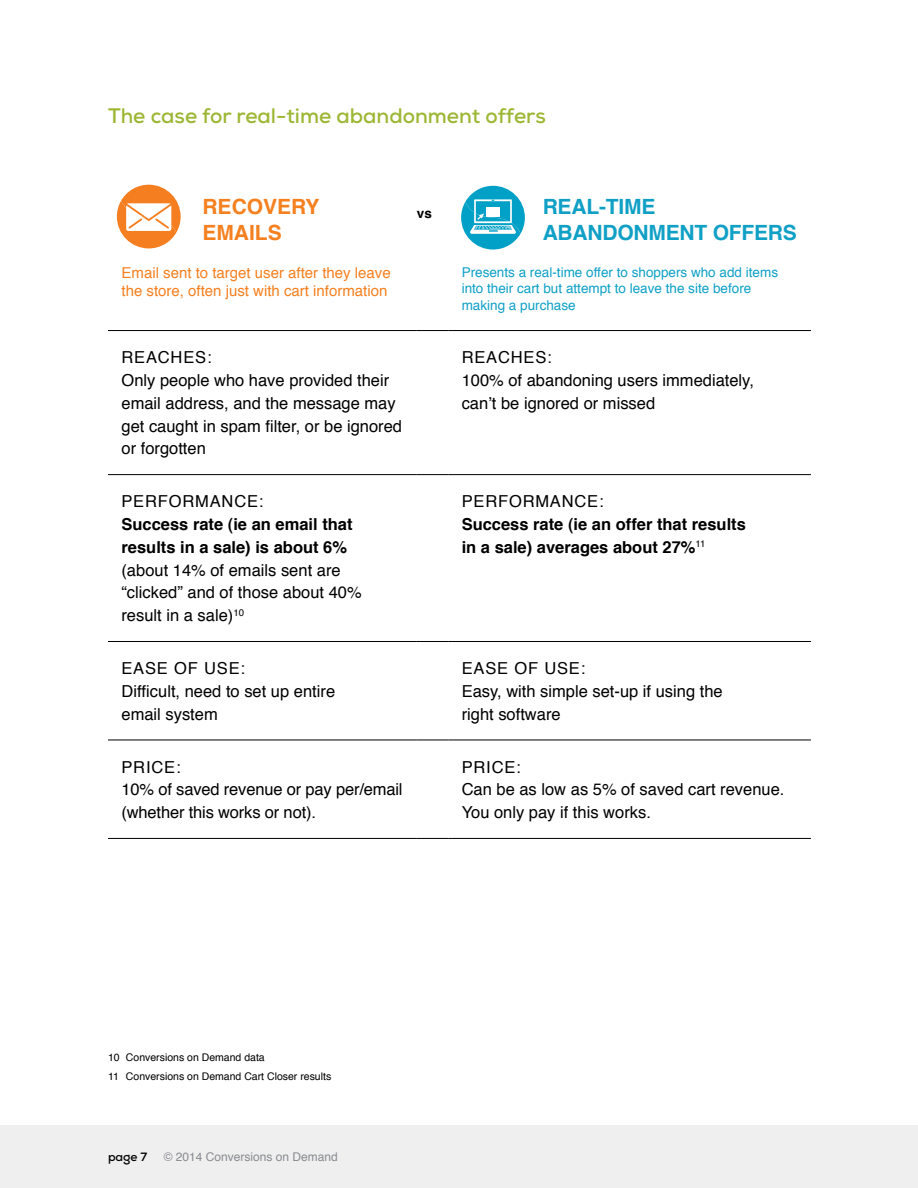
<style>
.page{position:relative;width:918px;height:1188px;background:#fff}
.page>*{position:absolute;margin:0;border:0;box-sizing:border-box;transform-origin:0 0}
.t1{font:700 21px "Nexa";color:#9cb734}
.t2{font:700 21px/25.2px "Helvetica";letter-spacing:-.01em;color:#10a0c6}
.t3{font:700 21px/25.2px "Helvetica";color:#f58020}
.t4{font:16.5px/22.8px "Helvetica";color:#000}
.t5{font:700 16.5px/22.8px "Helvetica";color:#000}
.t6{font:15px/18px "Helvetica";color:#f58020}
.t7{font:13.5px/16.8px "Helvetica";color:#10a0c6}
.t8{font:700 13.5px "Helvetica";color:#000}
.t9{font:12px "Helvetica";color:#939598}
.t10{font:700 12px "Nexa";color:#000}
.t11{font:10.5px/19.4px "Helvetica";color:#000}
</style>
<div class="page">
<div style="left:0;top:1125px;width:918px;height:63px;background:#efeff0"></div>
<hr style="left:108px;top:330px;width:309px;height:1px;background:#000">
<hr style="left:417px;top:330px;width:31px;height:1px;background:#000">
<hr style="left:448px;top:330px;width:363px;height:1px;background:#000">
<hr style="left:108px;top:474px;width:309px;height:1px;background:#000">
<hr style="left:417px;top:474px;width:31px;height:1px;background:#000">
<hr style="left:448px;top:474px;width:363px;height:1px;background:#000">
<hr style="left:108px;top:641px;width:309px;height:1px;background:#000">
<hr style="left:417px;top:641px;width:31px;height:1px;background:#000">
<hr style="left:448px;top:641px;width:363px;height:1px;background:#000">
<hr style="left:108px;top:740px;width:309px;height:1px;background:#000">
<hr style="left:417px;top:740px;width:31px;height:1px;background:#000">
<hr style="left:448px;top:740px;width:363px;height:1px;background:#000">
<hr style="left:108px;top:838px;width:309px;height:1px;background:#000">
<hr style="left:417px;top:838px;width:31px;height:1px;background:#000">
<hr style="left:448px;top:838px;width:363px;height:1px;background:#000">
<svg style="left:117px;top:185px;width:64px;height:63px"></svg>
<svg style="left:461px;top:186px;width:64px;height:64px"></svg>
<div style="left:486px;top:208px;width:14px;height:9px;background:#fff"></div>
<p class="t1" style="left:108px;top:102px;width:467px">The case for real-time abandonment offers<sup>10</sup> <sup>11</sup></p>
<p class="t3" style="left:202px;top:195px;width:119px">Recovery<br>Emails</p>
<p class="t6" style="left:122px;top:264px;width:271px">Email sent to target user after they leave the store, often just with cart information</p>
<p class="t8" style="left:417px;top:203px;width:17px">vs</p>
<p class="t2" style="left:543px;top:195px;width:256px">Real-Time<br>Abandonment Offers</p>
<p class="t7" style="left:462px;top:264px;width:318px">Presents a real-time offer to shoppers who add items into their cart but attempt to leave the site before making a purchase</p>
<p class="t4" style="left:122px;top:346px;width:282px;text-indent:49px">hes:<br>Only people who have provided their email address, and the message may get caught in spam filter, or be ignored or forgotten</p>
<p class="t4" style="left:462px;top:346px;width:25px">Reac</p>
<p class="t4" style="left:122px;top:346px;width:25px">Reac</p>
<p class="t4" style="left:462px;top:346px;width:294px;text-indent:49px">hes:<br>100% of abandoning users immediately, can’t be ignored or missed</p>
<p class="t4" style="left:122px;top:491px;width:26px">Performa</p>
<p class="t4" style="left:222px;top:491px;width:43px">nce:</p>
<p class="t5" style="left:122px;top:513px;width:233px">Success rate (ie an email that results in a sale) is about 6%</p>
<p class="t4" style="left:122px;top:559px;width:242px">(about 14% of emails sent are “clicked” and of those about 40% result in a sale)<sup>10</sup></p>
<p class="t4" style="left:462px;top:491px;width:26px">Performa</p>
<p class="t4" style="left:562px;top:491px;width:43px">nce:</p>
<p class="t5" style="left:462px;top:513px;width:286px">Success rate (ie an offer that results in a sale) averages about 27%<sup>11</sup></p>
<p class="t4" style="left:122px;top:657px;width:215px;text-indent:119px">:<br>Difficult, need to set up entire email system</p>
<p class="t4" style="left:462px;top:657px;width:25px">Ease</p>
<p class="t4" style="left:514px;top:657px;width:43px">of use</p>
<p class="t4" style="left:122px;top:657px;width:25px">Ease</p>
<p class="t4" style="left:174px;top:657px;width:43px">of use</p>
<p class="t4" style="left:462px;top:657px;width:263px;text-indent:119px">:<br>Easy, with simple set-up if using the right software</p>
<p class="t4" style="left:122px;top:756px;width:283px;text-indent:55px">:<br>10% of saved revenue or pay per/email (whether this works or not).</p>
<p class="t4" style="left:462px;top:756px;width:23px">Price</p>
<p class="t4" style="left:122px;top:756px;width:23px">Price</p>
<p class="t4" style="left:462px;top:756px;width:324px;text-indent:55px">:<br>Can be as low as 5% of saved cart revenue.<br>You only pay if this works.</p>
<p class="t11" style="left:108px;top:1048px;width:225px">10 Conversions on Demand data<br>11 Conversions on Demand Cart Closer results</p>
<p class="t10" style="left:108px;top:1150px;width:41px">page 7</p>
<p class="t9" style="left:164px;top:1148px;width:176px">© 2014 Conversions on Demand</p>
</div>
